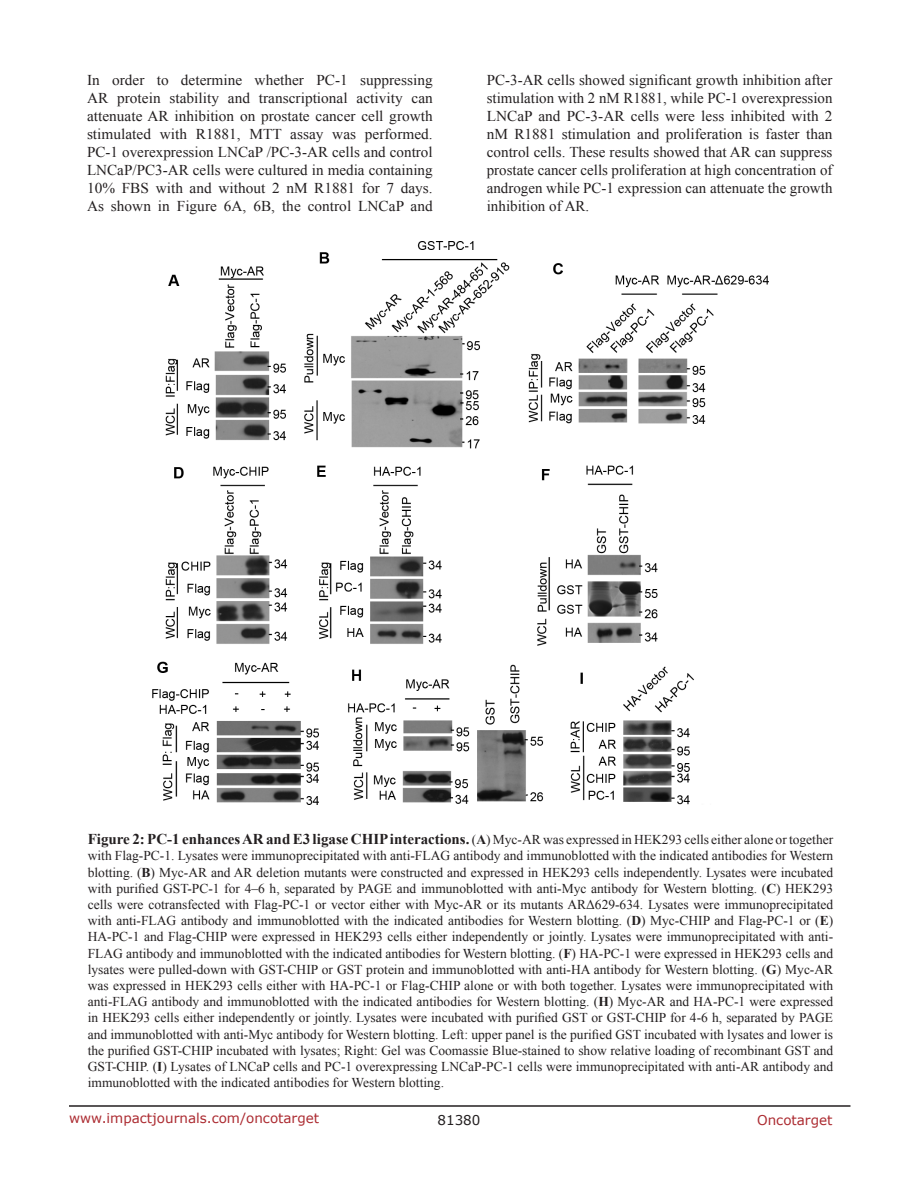
<style>
.page{position:relative;width:918px;height:1188px;background:#fff}
.page>*{position:absolute;margin:0;border:0;box-sizing:border-box;transform-origin:0 0}
.BodyText{font:15px/18px "Times New Roman";color:#231f20;text-align:justify}
.FigureText{font:13.5px/16.2px "Times New Roman";color:#231f20;text-align:justify}
.t1{font:13.5px "Verdana";color:#ac2b31}
.t2{font:13.5px "Verdana";color:#231f20}
.s1{font-weight:700;font-size:15px}
.s2{font-weight:700}
</style>
<div class="page">
<hr style="left:69px;top:1105px;width:781px;height:2px;background:#231f20">
<img style="left:153px;top:242px;width:615px;height:563px">
<p class="BodyText" style="left:87px;top:71px;width:347px">In order to determine whether PC-1 suppressing AR protein stability and transcriptional activity can attenuate AR inhibition on prostate cancer cell growth stimulated with R1881, MTT assay was performed.<br>PC-1 overexpression LNCaP /PC-3-AR cells and control LNCaP/PC3-AR cells were cultured in media containing 10% FBS with and without 2 nM R1881 for 7 days.<br>As shown in Figure 6A, 6B, the control LNCaP and</p>
<p class="BodyText" style="left:487px;top:71px;width:347px">PC-3-AR cells showed significant growth inhibition after stimulation with 2 nM R1881, while PC-1 overexpression LNCaP and PC-3-AR cells were less inhibited with 2 nM R1881 stimulation and proliferation is faster than control cells. These results showed that AR can suppress prostate cancer cells proliferation at high concentration of androgen while PC-1 expression can attenuate the growth inhibition of AR.</p>
<p class="FigureText" style="left:88px;top:831px;width:747px"><span class="s1">Figure 2: PC-1 enhances AR and E3 ligase CHIP interactions.</span> (<span class="s2">A</span>) Myc-AR was expressed in HEK293 cells either alone or together with Flag-PC-1. Lysates were immunoprecipitated with anti-FLAG antibody and immunoblotted with the indicated antibodies for Western blotting. (<span class="s2">B</span>) Myc-AR and AR deletion mutants were constructed and expressed in HEK293 cells independently. Lysates were incubated with purified GST-PC-1 for 4–6 h, separated by PAGE and immunoblotted with anti-Myc antibody for Western blotting. (<span class="s2">C</span>) HEK293 cells were cotransfected with Flag-PC-1 or vector either with Myc-AR or its mutants ARΔ629-634. Lysates were immunoprecipitated with anti-FLAG antibody and immunoblotted with the indicated antibodies for Western blotting. (<span class="s2">D</span>) Myc-CHIP and Flag-PC-1 or (<span class="s2">E</span>)<br>HA-PC-1 and Flag-CHIP were expressed in HEK293 cells either independently or jointly. Lysates were immunoprecipitated with anti-FLAG antibody and immunoblotted with the indicated antibodies for Western blotting. (<span class="s2">F</span>) HA-PC-1 were expressed in HEK293 cells and lysates were pulled-down with GST-CHIP or GST protein and immunoblotted with anti-HA antibody for Western blotting. (<span class="s2">G</span>) Myc-AR was expressed in HEK293 cells either with HA-PC-1 or Flag-CHIP alone or with both together. Lysates were immunoprecipitated with anti-FLAG antibody and immunoblotted with the indicated antibodies for Western blotting. (<span class="s2">H</span>) Myc-AR and HA-PC-1 were expressed in HEK293 cells either independently or jointly. Lysates were incubated with purified GST or GST-CHIP for 4-6 h, separated by PAGE and immunoblotted with anti-Myc antibody for Western blotting. Left: upper panel is the purified GST incubated with lysates and lower is the purified GST-CHIP incubated with lysates; Right: Gel was Coomassie Blue-stained to show relative loading of recombinant GST and GST-CHIP. (<span class="s2">I</span>) Lysates of LNCaP cells and PC-1 overexpressing LNCaP-PC-1 cells were immunoprecipitated with anti-AR antibody and immunoblotted with the indicated antibodies for Western blotting.</p>
<p class="t1" style="left:69px;top:1109px;width:252px">www.impactjournals.com/oncotarget</p>
<p class="t2" style="left:438px;top:1111px;width:44px">81380</p>
<p class="t1" style="left:757px;top:1111px;width:77px">Oncotarget</p>
</div>
